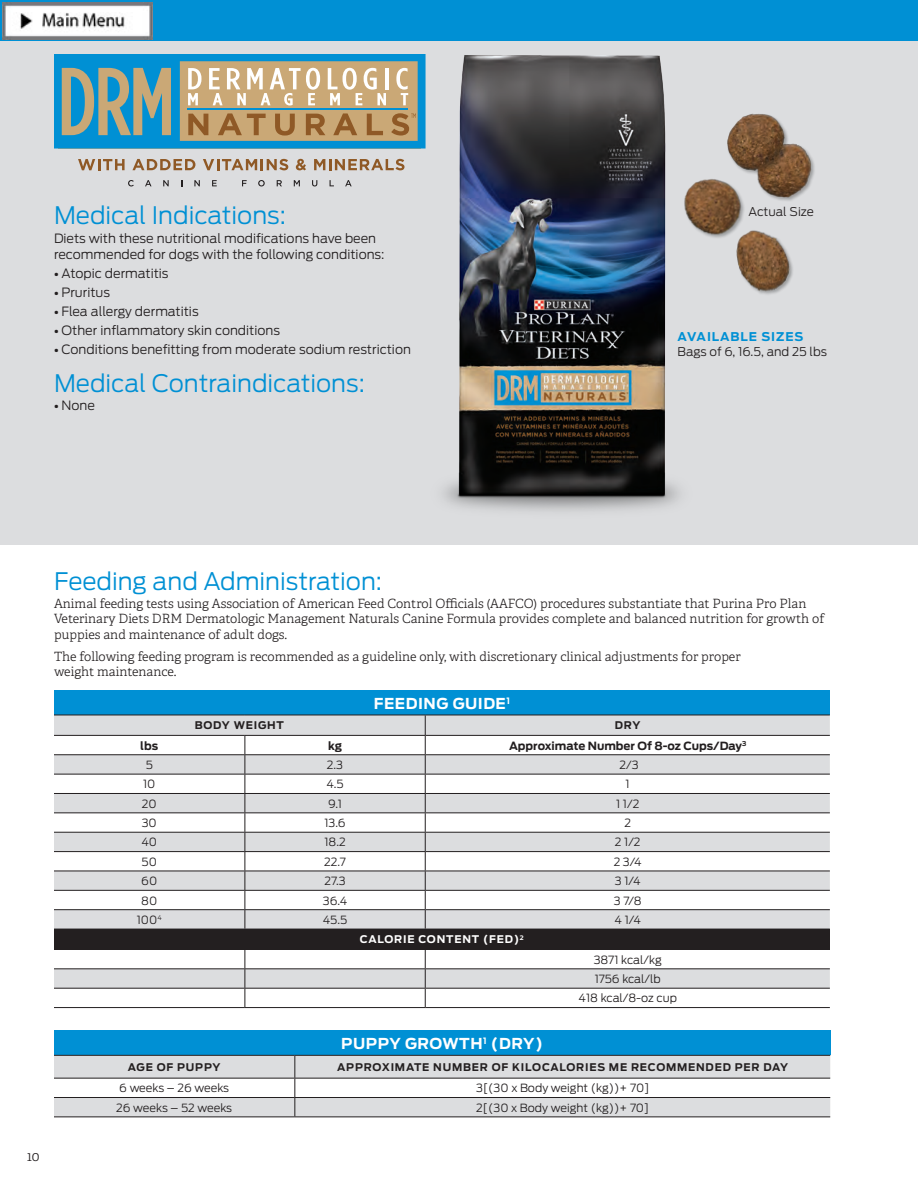
<style>
.page{position:relative;width:918px;height:1188px;background:#fff}
.page>*{position:absolute;margin:0;border:0;box-sizing:border-box;transform-origin:0 0}
.t1{font:300 24px "Antenna";color:#0090d4}
.t2{font:700 15px "Antenna";letter-spacing:.035em;color:#fff}
.t3{font:300 13.65px "Adelle";color:#231f20}
.t4{font:300 12.75px/15.3px "Adelle";color:#231f20}
.t5{font:300 12.75px/15.8px "Antenna";color:#231f20}
.t6{font:300 12px "Antenna";color:#231f20}
.t7{font:700 12px "Antenna";letter-spacing:.075em;color:#0090d4}
.t8{font:300 11.25px "Antenna";color:#231f20}
.t9{font:700 11.25px "Antenna";color:#231f20}
.t10{font:700 10.5px "Antenna";letter-spacing:.075em;color:#231f20}
.t11{font:700 10.5px "Antenna";letter-spacing:.075em;color:#fff}
.s1{font-family:"Adelle"}
</style>
<div class="page">
<div style="left:0;top:0;width:918px;height:545px;background:#dcdddf"></div>
<div style="left:0;top:0;width:918px;height:40px;background:#0090d4"></div>
<div style="left:54px;top:690px;width:776px;height:25px;background:#0090d4"></div>
<svg style="left:54px;top:716px;width:776px;height:272px;fill:#dcdddf"></svg>
<div style="left:54px;top:929px;width:776px;height:20px;background:#231f20"></div>
<hr style="left:54px;top:715px;width:191px;height:1px;background:#231f20">
<hr style="left:245px;top:715px;width:180px;height:1px;background:#231f20">
<hr style="left:425px;top:715px;width:405px;height:1px;background:#231f20">
<hr style="left:54px;top:735px;width:191px;height:1px;background:#231f20">
<hr style="left:245px;top:735px;width:180px;height:1px;background:#231f20">
<hr style="left:425px;top:735px;width:405px;height:1px;background:#231f20">
<hr style="left:54px;top:754px;width:191px;height:1px;background:#231f20">
<hr style="left:245px;top:754px;width:180px;height:1px;background:#231f20">
<hr style="left:425px;top:754px;width:405px;height:1px;background:#231f20">
<hr style="left:54px;top:774px;width:191px;height:1px;background:#231f20">
<hr style="left:245px;top:774px;width:180px;height:1px;background:#231f20">
<hr style="left:425px;top:774px;width:405px;height:1px;background:#231f20">
<hr style="left:54px;top:793px;width:191px;height:1px;background:#231f20">
<hr style="left:245px;top:793px;width:180px;height:1px;background:#231f20">
<hr style="left:425px;top:793px;width:405px;height:1px;background:#231f20">
<hr style="left:54px;top:812px;width:191px;height:1px;background:#231f20">
<hr style="left:245px;top:812px;width:180px;height:1px;background:#231f20">
<hr style="left:425px;top:812px;width:405px;height:1px;background:#231f20">
<hr style="left:54px;top:832px;width:191px;height:1px;background:#231f20">
<hr style="left:245px;top:832px;width:180px;height:1px;background:#231f20">
<hr style="left:425px;top:832px;width:405px;height:1px;background:#231f20">
<hr style="left:54px;top:851px;width:191px;height:1px;background:#231f20">
<hr style="left:245px;top:851px;width:180px;height:1px;background:#231f20">
<hr style="left:425px;top:851px;width:405px;height:1px;background:#231f20">
<hr style="left:54px;top:871px;width:191px;height:1px;background:#231f20">
<hr style="left:245px;top:871px;width:180px;height:1px;background:#231f20">
<hr style="left:425px;top:871px;width:405px;height:1px;background:#231f20">
<hr style="left:54px;top:890px;width:191px;height:1px;background:#231f20">
<hr style="left:245px;top:890px;width:180px;height:1px;background:#231f20">
<hr style="left:425px;top:890px;width:405px;height:1px;background:#231f20">
<hr style="left:54px;top:909px;width:191px;height:1px;background:#231f20">
<hr style="left:245px;top:909px;width:180px;height:1px;background:#231f20">
<svg style="left:245px;top:736px;width:1px;height:193px"></svg>
<hr style="left:425px;top:909px;width:405px;height:1px;background:#231f20">
<svg style="left:425px;top:715px;width:1px;height:214px"></svg>
<hr style="left:54px;top:949px;width:191px;height:1px;background:#231f20">
<hr style="left:245px;top:949px;width:180px;height:1px;background:#231f20">
<hr style="left:425px;top:949px;width:405px;height:1px;background:#231f20">
<hr style="left:54px;top:968px;width:191px;height:1px;background:#231f20">
<hr style="left:245px;top:968px;width:180px;height:1px;background:#231f20">
<hr style="left:425px;top:968px;width:405px;height:1px;background:#231f20">
<hr style="left:54px;top:988px;width:191px;height:1px;background:#231f20">
<hr style="left:245px;top:988px;width:180px;height:1px;background:#231f20">
<svg style="left:245px;top:950px;width:1px;height:57px"></svg>
<hr style="left:425px;top:988px;width:405px;height:1px;background:#231f20">
<svg style="left:425px;top:950px;width:1px;height:57px"></svg>
<hr style="left:54px;top:1007px;width:191px;height:1px;background:#231f20">
<hr style="left:245px;top:1007px;width:180px;height:1px;background:#231f20">
<hr style="left:425px;top:1007px;width:405px;height:1px;background:#231f20">
<div style="left:54px;top:1030px;width:776px;height:25px;background:#0090d4"></div>
<svg style="left:54px;top:1056px;width:776px;height:61px;fill:#dcdddf"></svg>
<hr style="left:295px;top:1117px;width:535px;height:1px;background:#231f20">
<hr style="left:54px;top:1117px;width:241px;height:1px;background:#231f20">
<hr style="left:54px;top:1055px;width:241px;height:1px;background:#231f20">
<hr style="left:295px;top:1055px;width:535px;height:1px;background:#231f20">
<hr style="left:54px;top:1078px;width:241px;height:1px;background:#231f20">
<hr style="left:295px;top:1078px;width:535px;height:1px;background:#231f20">
<hr style="left:54px;top:1097px;width:241px;height:1px;background:#231f20">
<hr style="left:295px;top:1097px;width:535px;height:1px;background:#231f20">
<svg style="left:294px;top:1056px;width:1px;height:61px"></svg>
<svg style="left:78px;top:159px;width:47px;height:11px"></svg>
<svg style="left:132px;top:159px;width:63px;height:11px"></svg>
<svg style="left:203px;top:159px;width:85px;height:11px"></svg>
<svg style="left:296px;top:159px;width:10px;height:11px"></svg>
<svg style="left:314px;top:159px;width:72px;height:11px"></svg>
<svg style="left:54px;top:54px;width:332px;height:95px;background:#84a19b"></svg>
<svg style="left:128px;top:180px;width:6px;height:6px"></svg>
<svg style="left:145px;top:180px;width:7px;height:6px"></svg>
<svg style="left:163px;top:180px;width:6px;height:6px"></svg>
<svg style="left:194px;top:180px;width:6px;height:6px"></svg>
<svg style="left:212px;top:180px;width:5px;height:6px"></svg>
<svg style="left:242px;top:180px;width:5px;height:6px"></svg>
<svg style="left:258px;top:180px;width:7px;height:6px"></svg>
<svg style="left:277px;top:180px;width:5px;height:6px"></svg>
<svg style="left:294px;top:180px;width:6px;height:6px"></svg>
<svg style="left:312px;top:180px;width:5px;height:6px"></svg>
<svg style="left:345px;top:180px;width:7px;height:6px"></svg>
<img style="left:740px;top:113px;width:75px;height:181px">
<img style="left:386px;top:40px;width:354px;height:471px">
<img style="left:3px;top:2px;width:150px;height:38px">
<p class="t1" style="left:54px;top:201px;width:234px">Medical Indications:</p>
<p class="t5" style="left:54px;top:230px;width:332px">Diets with these nutritional modifications have been recommended for dogs with the following conditions:</p>
<p class="t5" style="left:54px;top:265px;width:116px"><span class="s1">•</span> Atopic dermatitis</p>
<p class="t5" style="left:54px;top:284px;width:58px"><span class="s1">•</span> Pruritus</p>
<p class="t5" style="left:54px;top:303px;width:146px"><span class="s1">•</span> Flea allergy dermatitis</p>
<p class="t5" style="left:54px;top:322px;width:228px"><span class="s1">•</span> Other inflammatory skin conditions</p>
<p class="t5" style="left:54px;top:341px;width:358px"><span class="s1">•</span> Conditions benefitting from moderate sodium restriction</p>
<p class="t1" style="left:54px;top:369px;width:312px">Medical Contraindications:</p>
<p class="t5" style="left:54px;top:398px;width:43px"><span class="s1">•</span> None</p>
<p class="t6" style="left:749px;top:205px;width:67px">Actual Size</p>
<p class="t7" style="left:678px;top:330px;width:127px">AVAILABLE SIZES</p>
<p class="t6" style="left:678px;top:345px;width:151px">Bags of 6, 16.5, and 25 lbs</p>
<p class="t1" style="left:54px;top:567px;width:330px">Feeding and Administration:</p>
<p class="t4" style="left:54px;top:596px;width:772px">Animal feeding tests using Association of American Feed Control Officials (AAFCO) procedures substantiate that Purina Pro Plan<br>Veterinary Diets DRM Dermatologic Management Naturals Canine Formula provides complete and balanced nutrition for growth of puppies and maintenance of adult dogs.</p>
<p class="t4" style="left:54px;top:649px;width:688px">The following feeding program is recommended as a guideline only, with discretionary clinical adjustments for proper weight maintenance.</p>
<p class="t2" style="left:374px;top:694px;width:138px">FEEDING GUIDE<sup>1</sup></p>
<p class="t10" style="left:195px;top:719px;width:91px">BODY WEIGHT</p>
<p class="t10" style="left:615px;top:719px;width:27px">DRY</p>
<p class="t9" style="left:140px;top:739px;width:19px">lbs</p>
<p class="t9" style="left:328px;top:739px;width:16px">kg</p>
<p class="t9" style="left:509px;top:739px;width:239px">Approximate Number Of 8-oz Cups/Day<sup>3</sup></p>
<p class="t8" style="left:146px;top:758px;width:9px">5</p>
<p class="t8" style="left:327px;top:758px;width:18px">2.3</p>
<p class="t8" style="left:620px;top:758px;width:21px">2/3</p>
<p class="t8" style="left:143px;top:778px;width:14px">10</p>
<p class="t8" style="left:327px;top:778px;width:19px">4.5</p>
<p class="t8" style="left:626px;top:778px;width:6px">1</p>
<p class="t8" style="left:142px;top:797px;width:16px">20</p>
<p class="t8" style="left:328px;top:797px;width:15px">9.1</p>
<p class="t8" style="left:616px;top:797px;width:25px">1 1/2</p>
<p class="t8" style="left:142px;top:816px;width:17px">30</p>
<p class="t8" style="left:324px;top:816px;width:23px">13.6</p>
<p class="t8" style="left:624px;top:816px;width:8px">2</p>
<p class="t8" style="left:141px;top:836px;width:17px">40</p>
<p class="t8" style="left:324px;top:836px;width:23px">18.2</p>
<p class="t8" style="left:615px;top:836px;width:27px">2 1/2</p>
<p class="t8" style="left:142px;top:855px;width:17px">50</p>
<p class="t8" style="left:324px;top:855px;width:23px">22.7</p>
<p class="t8" style="left:614px;top:855px;width:30px">2 3/4</p>
<p class="t8" style="left:141px;top:874px;width:17px">60</p>
<p class="t8" style="left:325px;top:874px;width:23px">27.3</p>
<p class="t8" style="left:615px;top:874px;width:27px">3 1/4</p>
<p class="t8" style="left:141px;top:894px;width:18px">80</p>
<p class="t8" style="left:323px;top:894px;width:26px">36.4</p>
<p class="t8" style="left:614px;top:894px;width:29px">3 7/8</p>
<p class="t8" style="left:137px;top:913px;width:26px">100<sup>4</sup></p>
<p class="t8" style="left:323px;top:913px;width:26px">45.5</p>
<p class="t8" style="left:615px;top:913px;width:28px">4 1/4</p>
<p class="t11" style="left:360px;top:933px;width:166px">CALORIE CONTENT (FED)<sup>2</sup></p>
<p class="t8" style="left:594px;top:953px;width:70px">3871 kcal/kg</p>
<p class="t8" style="left:595px;top:972px;width:67px">1756 kcal/lb</p>
<p class="t8" style="left:579px;top:992px;width:100px">418 kcal/8-oz cup</p>
<p class="t2" style="left:341px;top:1035px;width:203px">PUPPY GROWTH<sup>1</sup> (DRY)</p>
<p class="t10" style="left:128px;top:1061px;width:94px">AGE OF PUPPY</p>
<p class="t10" style="left:337px;top:1061px;width:453px">APPROXIMATE NUMBER OF KILOCALORIES ME RECOMMENDED PER DAY</p>
<p class="t8" style="left:119px;top:1082px;width:111px">6 weeks – 26 weeks</p>
<p class="t8" style="left:476px;top:1082px;width:175px">3[(30 x Body weight (kg))+ 70]</p>
<p class="t8" style="left:116px;top:1101px;width:117px">26 weeks – 52 weeks</p>
<p class="t8" style="left:476px;top:1101px;width:174px">2[(30 x Body weight (kg))+ 70]</p>
<p class="t3" style="left:27px;top:1147px;width:14px">10</p>
</div>
